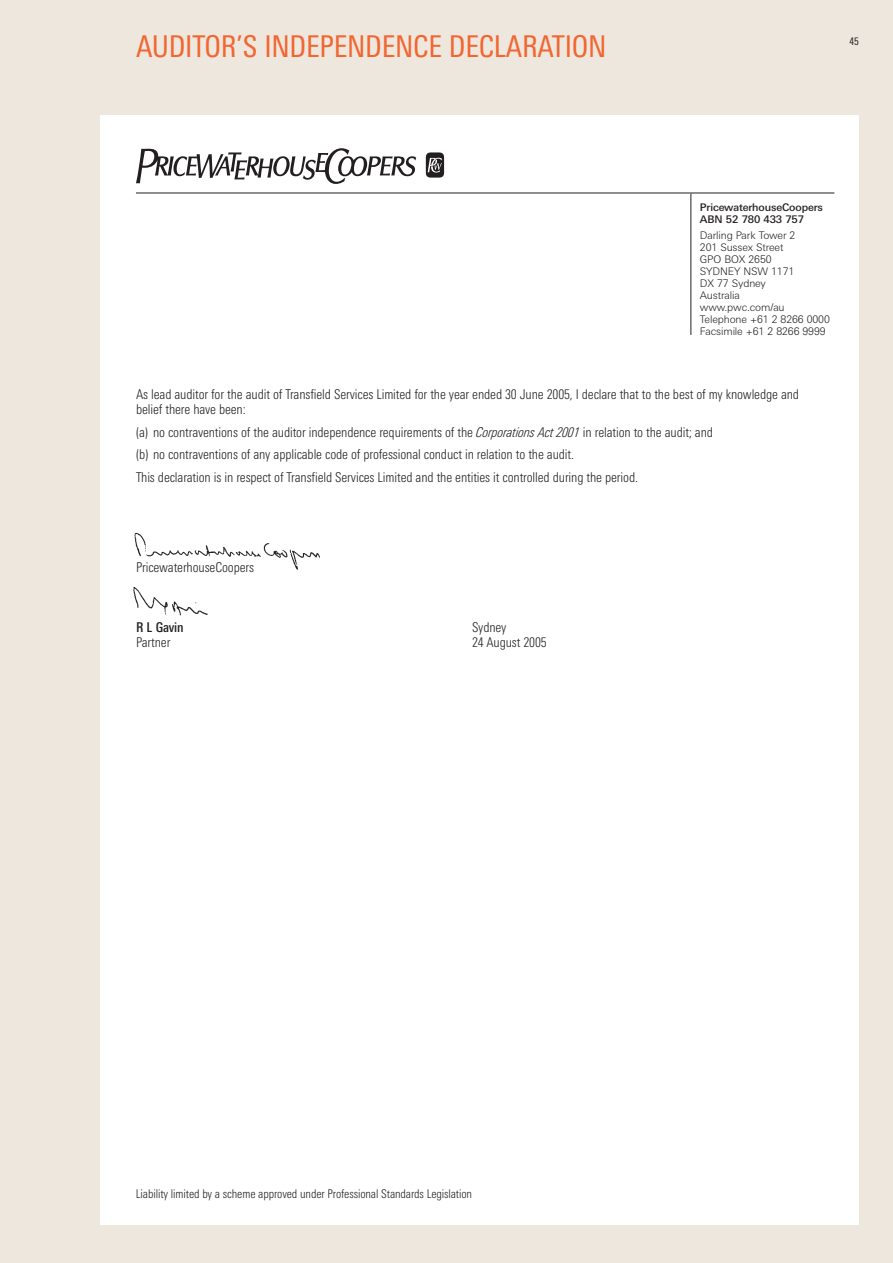
<style>
.page{position:relative;width:893px;height:1263px;background:#ede7de}
.page>*{position:absolute;margin:0;border:0;box-sizing:border-box;transform-origin:0 0}
.t1{font:condensed 30px "Linotype Univers";letter-spacing:-.01em;color:#f26631}
.t2{font:300 condensed 13.5px/22.5px "Linotype Univers";letter-spacing:-.01em;color:#231f20}
.t3{font:500 condensed 13.5px "Linotype Univers";letter-spacing:-.01em;color:#231f20}
.t4{font:300 condensed 12px "Linotype Univers";letter-spacing:-.01em;color:#231f20}
.t5{font:300 10.5px/12px "Linotype Univers Basic";letter-spacing:-.01em;color:#231f20}
.t6{font:500 10.5px/12px "Linotype Univers Basic";letter-spacing:-.01em;color:#231f20}
.t7{font:condensed 10.5px "Linotype Univers";color:#231f20}
.s1{font-style:italic}
</style>
<div class="page">
<div style="left:101px;top:115px;width:758px;height:1109px;background:#fff"></div>
<svg style="left:136px;top:148px;width:280px;height:36px"></svg>
<svg style="left:426px;top:152px;width:18px;height:26px"></svg>
<hr style="left:136px;top:193px;width:698px;height:1px;background:#231f20">
<hr style="left:690px;top:194px;width:1px;height:141px;background:#231f20">
<img style="left:133px;top:532px;width:187px;height:84px">
<h1 class="t1" style="left:136px;top:35px;width:472px">AUDITOR’S INDEPENDENCE DECLARATION</h1>
<p class="t7" style="left:850px;top:37px;width:11px">45</p>
<p class="t6" style="left:700px;top:203px;width:124px">PricewaterhouseCoopers<br>ABN 52 780 433 757</p>
<p class="t5" style="left:700px;top:231px;width:131px">Darling Park Tower 2<br>201 Sussex Street<br>GPO BOX 2650<br>SYDNEY NSW 1171<br>DX 77 Sydney<br>Australia<br>www.pwc.com/au<br>Telephone +61 2 8266 0000<br>Facsimile +61 2 8266 9999</p>
<p class="t2" style="left:136px;top:389px;width:664px;line-height:15px">As lead auditor for the audit of Transfield Services Limited for the year ended 30 June 2005, I declare that to the best of my knowledge and belief there have been:</p>
<p class="t2" style="left:136px;top:422px;width:578px">(a) no contraventions of the auditor independence requirements of the <span class="s1">Corporations Act 2001</span> in relation to the audit; and (b) no contraventions of any applicable code of professional conduct in relation to the audit.<br>This declaration is in respect of Transfield Services Limited and the entities it controlled during the period.</p>
<p class="t2" style="left:136px;top:557px;width:119px">PricewaterhouseCoopers</p>
<p class="t3" style="left:136px;top:622px;width:49px">R L Gavin</p>
<p class="t2" style="left:472px;top:617px;width:36px">Sydney</p>
<p class="t2" style="left:136px;top:632px;width:36px">Partner</p>
<p class="t2" style="left:472px;top:632px;width:76px">24 August 2005</p>
<p class="t4" style="left:136px;top:1189px;width:338px">Liability limited by a scheme approved under Professional Standards Legislation</p>
</div>
